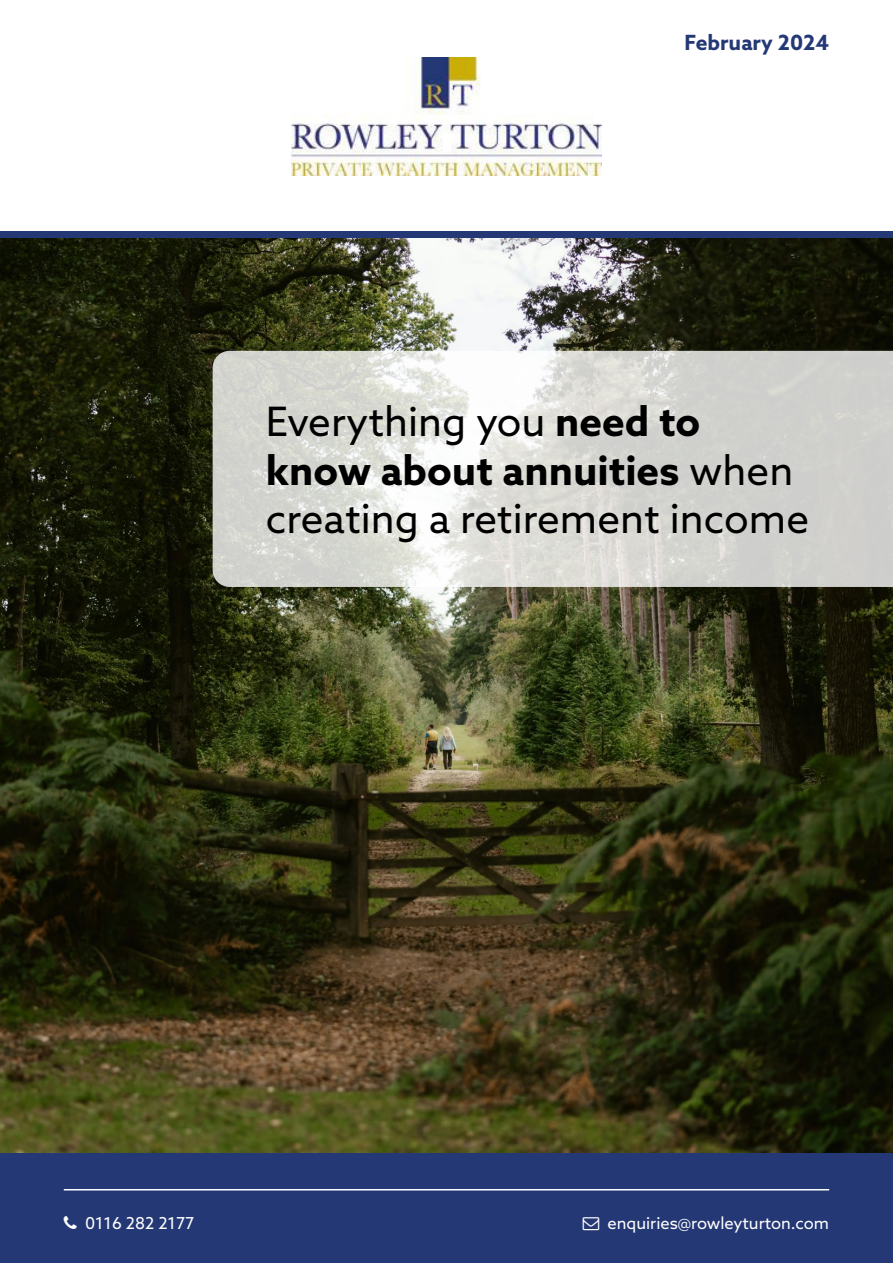
<style>
.page{position:relative;width:893px;height:1263px;background:#fff}
.page>*{position:absolute;margin:0;border:0;box-sizing:border-box;transform-origin:0 0}
.t1{font:40.5px/48.6px "Azo Sans";color:#000}
.t2{font:700 21px "Azo Sans";color:#243875}
.t3{font:16.5px "Azo Sans";color:#fff}
.s1{font-weight:700}
</style>
<div class="page">
<img style="left:0;top:238px;width:893px;height:915px">
<div style="left:0;top:1153px;width:893px;height:110px;background:#243875"></div>
<svg style="left:213px;top:351px;width:680px;height:236px;background:#d9d9d5"></svg>
<hr style="left:64px;top:1189px;width:765px;height:1px;background:#fff">
<div style="left:0;top:232px;width:893px;height:6px;background:#243875"></div>
<img style="left:292px;top:57px;width:309px;height:118px">
<p class="t2" style="left:684px;top:29px;width:146px">February 2024</p>
<p class="t1" style="left:266px;top:397px;width:545px">Everything you <span class="s1">need to know about annuities</span> when creating a retirement income</p>
<p class="t3" style="left:85px;top:1212px;width:111px">0116 282 2177</p>
<p class="t3" style="left:607px;top:1212px;width:223px">enquiries@rowleyturton.com</p>
</div>
